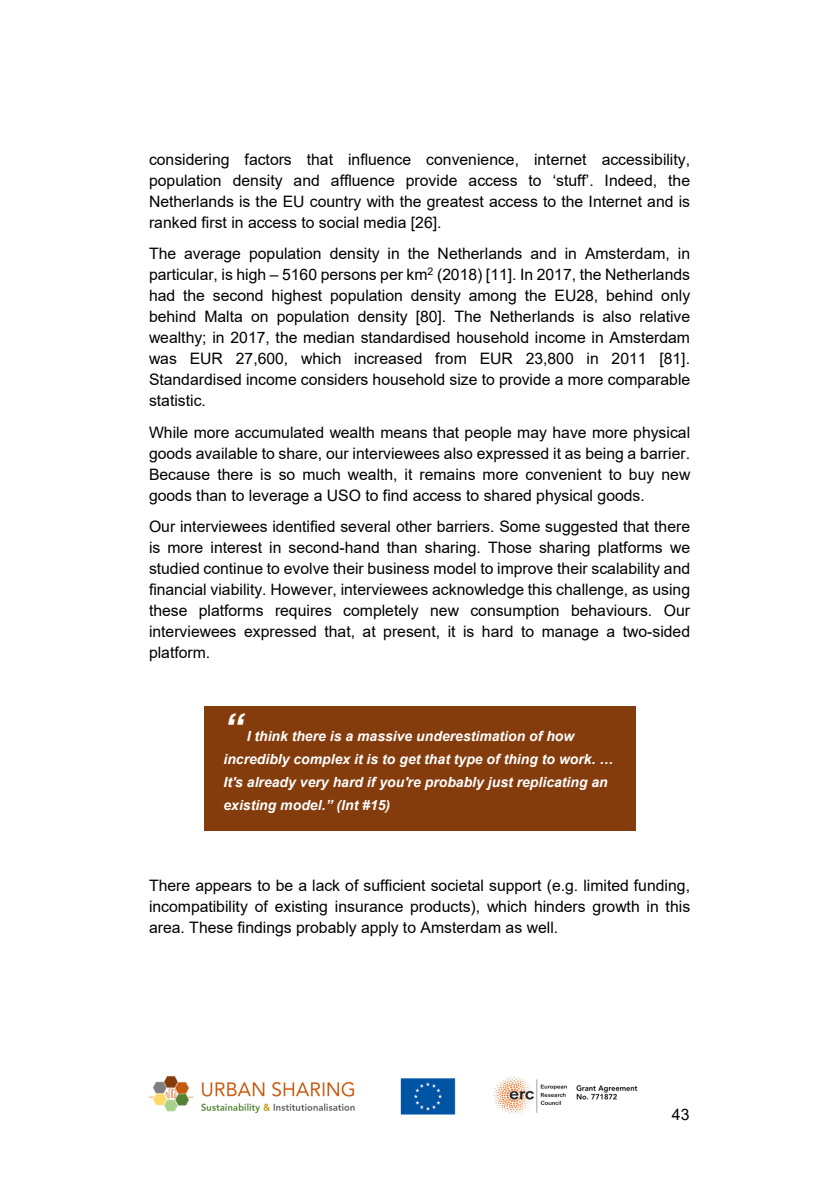
<style>
.page{position:relative;width:839px;height:1185px;background:#fff}
.page>*{position:absolute;margin:0;border:0;box-sizing:border-box;transform-origin:0 0}
.t1{font:italic 700 38.5px "Arial";color:#fff}
.t2{font:15.75px/21px "Arial";color:#000;text-align:justify}
.t3{font:italic 700 14px/22.8px "Arial";color:#fff}
</style>
<div class="page">
<img style="left:148px;top:1076px;width:490px;height:39px">
<div style="left:203px;top:705px;width:432px;height:41px;background:#853c0c"></div>
<hr style="left:202px;top:705px;width:434px;height:1px;background:#fff">
<div style="left:203px;top:746px;width:432px;height:22px;background:#853c0c"></div>
<div style="left:203px;top:768px;width:432px;height:23px;background:#853c0c"></div>
<svg style="left:635px;top:746px;width:1px;height:45px"></svg>
<div style="left:203px;top:791px;width:432px;height:40px;background:#853c0c"></div>
<p class="t2" style="left:149px;top:149px;width:542px">considering factors that influence convenience, internet accessibility, population density and affluence provide access to ‘stuff’. Indeed, the Netherlands is the EU country with the greatest access to the Internet and is ranked first in access to social media [26].</p>
<p class="t2" style="left:149px;top:243px;width:542px">The average population density in the Netherlands and in Amsterdam, in particular, is high – 5160 persons per km<sup>2</sup> (2018) [11]. In 2017, the Netherlands had the second highest population density among the EU28, behind only behind Malta on population density [80]. The Netherlands is also relative wealthy; in 2017, the median standardised household income in Amsterdam was EUR 27,600, which increased from EUR 23,800 in 2011 [81].<br>Standardised income considers household size to provide a more comparable statistic.</p>
<p class="t2" style="left:149px;top:422px;width:542px">While more accumulated wealth means that people may have more physical goods available to share, our interviewees also expressed it as being a barrier.<br>Because there is so much wealth, it remains more convenient to buy new goods than to leverage a USO to find access to shared physical goods.</p>
<p class="t2" style="left:149px;top:516px;width:542px">Our interviewees identified several other barriers. Some suggested that there is more interest in second-hand than sharing. Those sharing platforms we studied continue to evolve their business model to improve their scalability and financial viability. However, interviewees acknowledge this challenge, as using these platforms requires completely new consumption behaviours. Our interviewees expressed that, at present, it is hard to manage a two-sided platform.</p>
<h1 class="t1" style="left:223px;top:706px;width:21px">“</h1>
<p class="t3" style="left:223px;top:725px;width:391px;text-indent:23px">I think there is a massive underestimation of how incredibly complex it is to get that type of thing to work. … It's already very hard if you're probably just replicating an existing model.” (Int #15)</p>
<p class="t2" style="left:149px;top:875px;width:542px">There appears to be a lack of sufficient societal support (e.g. limited funding, incompatibility of existing insurance products), which hinders growth in this area. These findings probably apply to Amsterdam as well.</p>
<p class="t2" style="left:671px;top:1103px;width:19px">43</p>
</div>
